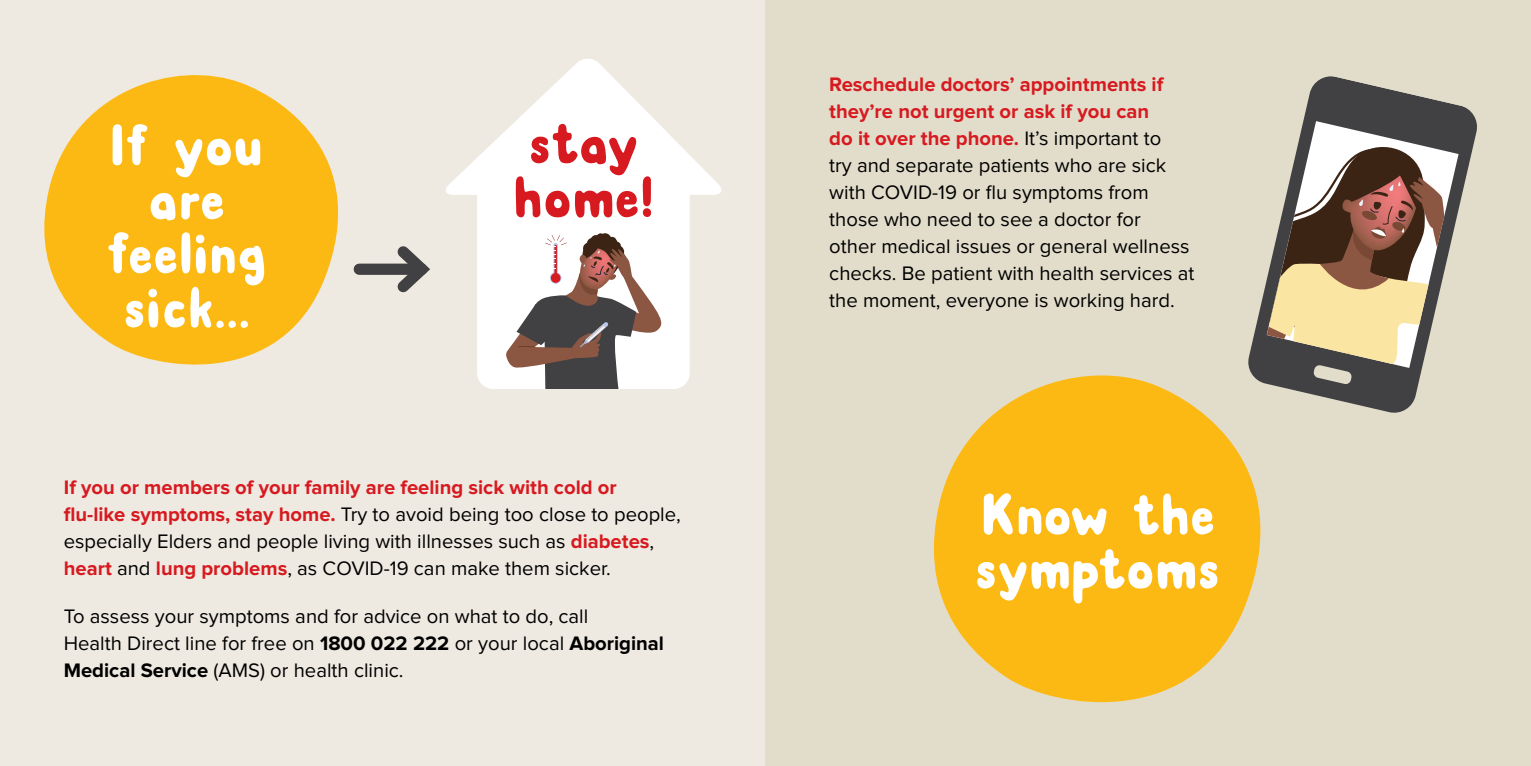
<style>
.page{position:relative;width:1531px;height:766px;background:#fff}
.page>*{position:absolute;margin:0;border:0;box-sizing:border-box;transform-origin:0 0}
.t1{font:58.5px/54px "Albus";letter-spacing:-.005em;color:#fff;text-align:center}
.t2{font:58.5px/54px "Albus";letter-spacing:-.005em;color:#d71920}
.t3{font:20.25px/27px "Proxima Nova";color:#000}
.s1{font-weight:700;color:#d71920}
.s2{font-weight:700}
</style>
<div class="page">
<div style="left:0;top:0;width:765px;height:765px;background:#eeeae1"></div>
<div style="left:765px;top:0;width:766px;height:765px;background:#e2ddcb"></div>
<svg style="left:44px;top:75px;width:315px;height:290px;fill:#fdb913"></svg>
<svg style="left:933px;top:375px;width:328px;height:328px;fill:#fdb913"></svg>
<div style="left:359px;top:263px;width:63px;height:12px;background:#414042"></div>
<svg style="left:387px;top:59px;width:334px;height:330px"></svg>
<svg style="left:1246px;top:76px;width:231px;height:339px"></svg>
<svg style="left:1266px;top:121px;width:192px;height:247px;fill:#414042"></svg>
<svg style="left:1267px;top:138px;width:191px;height:246px;background:#a5937e"></svg>
<h1 class="t1" style="left:106px;top:119px;width:162px">If you are feeling sick...</h1>
<h1 class="t2" style="left:513px;top:117px;width:143px">stay home!</h1>
<p class="t3" style="left:64px;top:474px;width:618px"><span class="s1">If you or members of your family are feeling sick with cold or flu-like symptoms, stay home.</span> Try to avoid being too close to people, especially Elders and people living with illnesses such as <span class="s1">diabetes</span>, <span class="s1">heart</span> and <span class="s1">lung problems</span>, as COVID-19 can make them sicker.</p>
<p class="t3" style="left:64px;top:603px;width:602px">To assess your symptoms and for advice on what to do, call<br>Health Direct line for free on <span class="s2">1800 022 222</span> or your local <span class="s2">Aboriginal<br>Medical Service</span> (AMS) or health clinic.</p>
<p class="t3" style="left:829px;top:71px;width:367px"><span class="s1">Reschedule doctors’ appointments if they’re not urgent or ask if you can<br>do it over the phone.</span> It’s important to<br>try and separate patients who are sick with COVID-19 or flu symptoms from those who need to see a doctor for<br>other medical issues or general wellness checks. Be patient with health services at the moment, everyone is working hard.</p>
<h1 class="t1" style="left:974px;top:488px;width:247px;text-align:left">Know the symptoms</h1>
</div>
